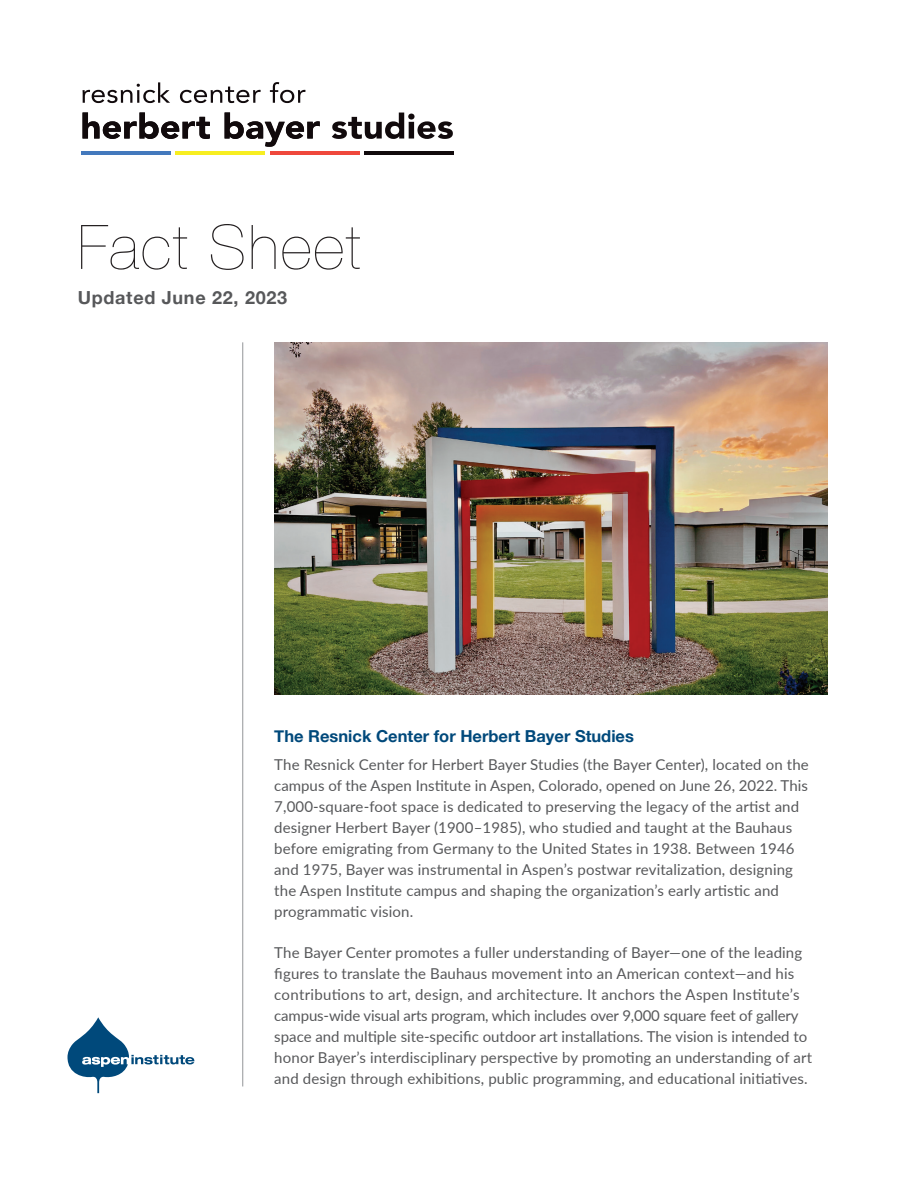
<style>
.page{position:relative;width:918px;height:1188px;background:#fff}
.page>*{position:absolute;margin:0;border:0;box-sizing:border-box;transform-origin:0 0}
.t1{font:200 61.5px "Helvetica Neue";letter-spacing:.03em;color:#231f20}
.t2{font:700 18px "Helvetica Neue";letter-spacing:.04em;color:#57585a}
.t3{font:700 16.5px "Helvetica Neue";color:#00497b}
.t4{font:15px/21px "Lato";letter-spacing:.01em;color:#57585a}
</style>
<div class="page">
<hr style="left:81px;top:151px;width:89px;height:3px;background:#4379bd">
<hr style="left:176px;top:151px;width:89px;height:3px;background:#f7ee21">
<hr style="left:270px;top:151px;width:89px;height:3px;background:#ef483c">
<hr style="left:365px;top:151px;width:89px;height:3px;background:#110a0c">
<svg style="left:82px;top:112px;width:128px;height:27px"></svg>
<svg style="left:225px;top:112px;width:95px;height:35px"></svg>
<svg style="left:332px;top:113px;width:121px;height:26px"></svg>
<svg style="left:83px;top:82px;width:87px;height:21px"></svg>
<svg style="left:180px;top:87px;width:81px;height:16px"></svg>
<svg style="left:270px;top:82px;width:35px;height:21px"></svg>
<hr style="left:242px;top:342px;width:1px;height:744px;background:#939598">
<svg style="left:67px;top:1017px;width:127px;height:76px"></svg>
<img style="left:274px;top:342px;width:553px;height:352px">
<h1 class="t1" style="left:78px;top:199px;width:285px">Fact Sheet</h1>
<p class="t2" style="left:78px;top:283px;width:211px">Updated June 22, 2023</p>
<p class="t3" style="left:274px;top:723px;width:361px">The Resnick Center for Herbert Bayer Studies</p>
<p class="t4" style="left:274px;top:753px;width:536px">The Resnick Center for Herbert Bayer Studies (the Bayer Center), located on the campus of the Aspen Institute in Aspen, Colorado, opened on June 26, 2022. This 7,000-square-foot space is dedicated to preserving the legacy of the artist and designer Herbert Bayer (1900–1985), who studied and taught at the Bauhaus before emigrating from Germany to the United States in 1938. Between 1946 and 1975, Bayer was instrumental in Aspen’s postwar revitalization, designing the Aspen Institute campus and shaping the organization’s early artistic and programmatic vision.</p>
<p class="t4" style="left:274px;top:941px;width:539px">The Bayer Center promotes a fuller understanding of Bayer—one of the leading figures to translate the Bauhaus movement into an American context—and his contributions to art, design, and architecture. It anchors the Aspen Institute’s campus-wide visual arts program, which includes over 9,000 square feet of gallery space and multiple site-specific outdoor art installations. The vision is intended to honor Bayer’s interdisciplinary perspective by promoting an understanding of art and design through exhibitions, public programming, and educational initiatives.</p>
</div>
